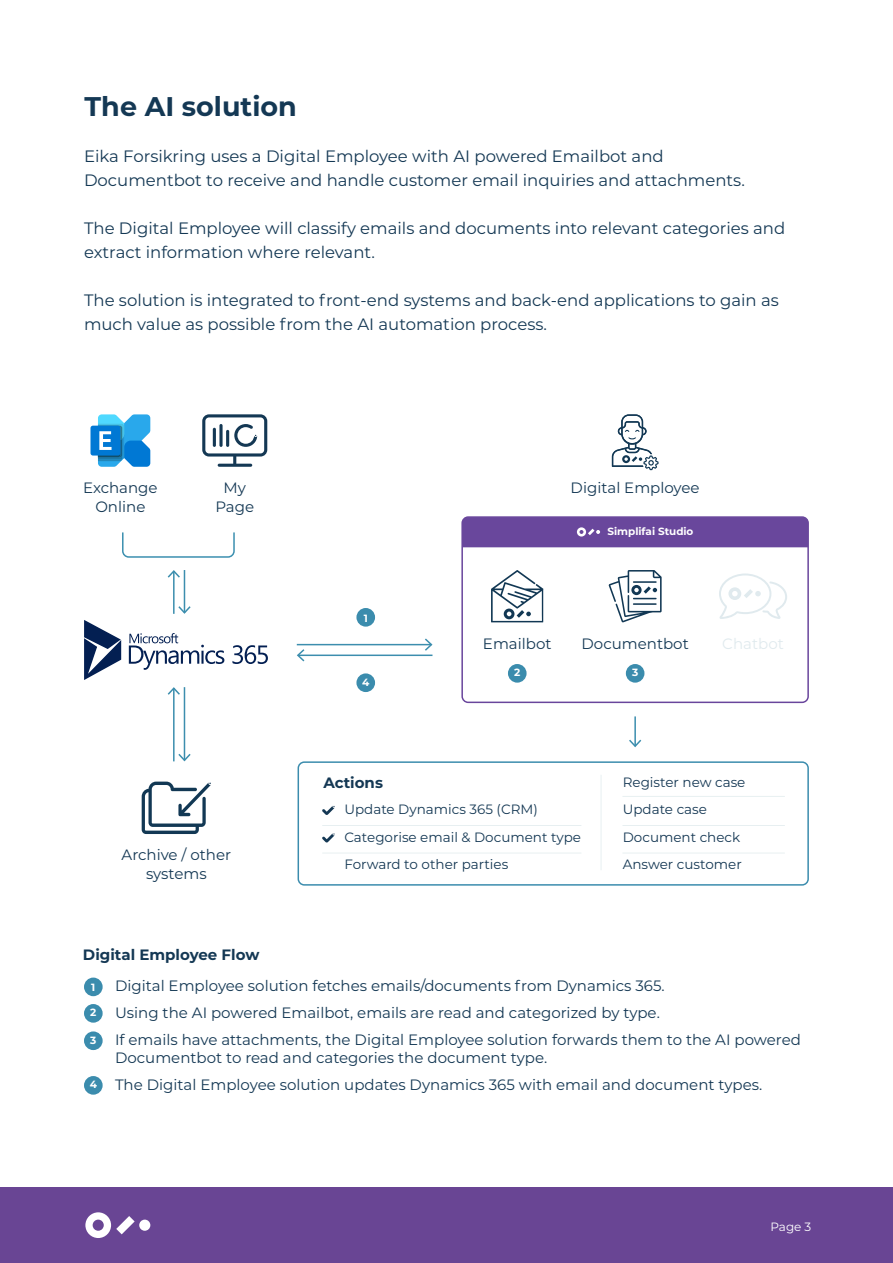
<style>
.page{position:relative;width:893px;height:1263px;background:#fff}
.page>*{position:absolute;margin:0;border:0;box-sizing:border-box;transform-origin:0 0}
.t1{font:700 27px "Montserrat";color:#143854}
.t2{font:16.5px/24px "Montserrat";color:#143854}
.t3{font:15px/27px "Montserrat";color:#143854;text-align:center}
.t4{font:700 15px "Montserrat";color:#143854}
.t5{font:15px "Montserrat";color:#e0eaee}
.t6{font:13.5px/27.6px "Montserrat";color:#143753}
.t7{font:13.5px "Montserrat";color:#143854}
.t8{font:12px "Montserrat";color:#fff}
.t9{font:700 10.5px "Montserrat";color:#fff}
.t10{font:700 10.35px "Montserrat";color:#fff}
</style>
<div class="page">
<div style="left:0;top:1187px;width:893px;height:76px;background:#694594"></div>
<div style="left:139px;top:1219px;width:11px;height:12px;background:#fff;border-radius:50%"></div>
<svg style="left:85px;top:1212px;width:50px;height:26px"></svg>
<div style="left:84px;top:977px;width:19px;height:19px;background:#3b8cad;border-radius:50%"></div>
<div style="left:84px;top:1004px;width:19px;height:19px;background:#3b8cad;border-radius:50%"></div>
<div style="left:84px;top:1031px;width:19px;height:19px;background:#3b8cad;border-radius:50%"></div>
<div style="left:84px;top:1076px;width:19px;height:19px;background:#3b8cad;border-radius:50%"></div>
<svg style="left:84px;top:620px;width:37px;height:60px"></svg>
<svg style="left:129px;top:633px;width:139px;height:37px"></svg>
<div style="left:90px;top:426px;width:30px;height:29px;background:#0078d4;border-radius:2px"></div>
<svg style="left:98px;top:414px;width:52px;height:53px"></svg>
<svg style="left:202px;top:414px;width:65px;height:53px"></svg>
<svg style="left:142px;top:782px;width:69px;height:52px"></svg>
<svg style="left:612px;top:414px;width:46px;height:56px"></svg>
<svg style="left:461px;top:516px;width:348px;height:187px"></svg>
<div style="left:462px;top:517px;width:346px;height:30px;background:#69479c"></div>
<svg style="left:298px;top:761px;width:511px;height:125px"></svg>
<hr style="left:322px;top:825px;width:259px;height:1px;background:#e0ebed">
<hr style="left:322px;top:853px;width:259px;height:1px;background:#e0ebed">
<hr style="left:622px;top:825px;width:163px;height:1px;background:#e0ebed">
<hr style="left:622px;top:796px;width:163px;height:1px;background:#e0ebed">
<hr style="left:601px;top:775px;width:1px;height:95px;background:#e0ebed">
<hr style="left:622px;top:853px;width:163px;height:1px;background:#e0ebed">
<div style="left:356px;top:608px;width:19px;height:19px;background:#3b8cad;border-radius:50%"></div>
<div style="left:356px;top:673px;width:19px;height:19px;background:#3b8cad;border-radius:50%"></div>
<div style="left:626px;top:664px;width:18px;height:19px;background:#3b8cad;border-radius:50%"></div>
<div style="left:508px;top:664px;width:19px;height:19px;background:#3b8cad;border-radius:50%"></div>
<svg style="left:322px;top:805px;width:13px;height:10px"></svg>
<svg style="left:322px;top:833px;width:13px;height:9px"></svg>
<svg style="left:491px;top:570px;width:52px;height:52px"></svg>
<svg style="left:608px;top:570px;width:54px;height:52px"></svg>
<svg style="left:719px;top:573px;width:68px;height:46px"></svg>
<hr style="left:173px;top:571px;width:2px;height:43px;background:#3c8eae">
<svg style="left:167px;top:570px;width:13px;height:9px"></svg>
<hr style="left:184px;top:570px;width:1px;height:43px;background:#3c8eae">
<svg style="left:178px;top:605px;width:13px;height:9px"></svg>
<hr style="left:173px;top:688px;width:2px;height:73px;background:#3c8eae">
<svg style="left:167px;top:687px;width:13px;height:9px"></svg>
<hr style="left:184px;top:687px;width:1px;height:73px;background:#3c8eae">
<svg style="left:178px;top:752px;width:13px;height:10px"></svg>
<hr style="left:297px;top:644px;width:134px;height:1px;background:#3c8eae">
<svg style="left:423px;top:638px;width:10px;height:13px"></svg>
<hr style="left:298px;top:654px;width:134px;height:2px;background:#3c8eae">
<svg style="left:297px;top:649px;width:9px;height:13px"></svg>
<hr style="left:634px;top:716px;width:2px;height:30px;background:#3c8eae">
<svg style="left:629px;top:738px;width:13px;height:10px"></svg>
<svg style="left:122px;top:532px;width:113px;height:26px"></svg>
<h1 class="t1" style="left:85px;top:87px;width:214px">The AI solution</h1>
<p class="t2" style="left:84px;top:144px;width:662px">Eika Forsikring uses a Digital Employee with AI powered Emailbot and<br>Documentbot to receive and handle customer email inquiries and attachments.</p>
<p class="t2" style="left:84px;top:216px;width:703px">The Digital Employee will classify emails and documents into relevant categories and extract information where relevant.</p>
<p class="t2" style="left:84px;top:288px;width:696px">The solution is integrated to front-end systems and back-end applications to gain as much value as possible from the AI automation process.</p>
<p class="t3" style="left:83px;top:477px;width:76px;line-height:19.5px">Exchange<br>Online</p>
<p class="t3" style="left:215px;top:477px;width:40px;line-height:19.5px">My<br>Page</p>
<p class="t3" style="left:571px;top:474px;width:131px">Digital Employee</p>
<p class="t9" style="left:364px;top:610px;width:6px">1</p>
<p class="t9" style="left:362px;top:674px;width:9px">4</p>
<p class="t10" style="left:607px;top:524px;width:87px">Simplifai Studio</p>
<p class="t3" style="left:483px;top:630px;width:70px">Emailbot</p>
<p class="t3" style="left:581px;top:630px;width:109px">Documentbot</p>
<p class="t5" style="left:722px;top:633px;width:63px">Chatbot</p>
<p class="t9" style="left:514px;top:665px;width:8px">2</p>
<p class="t9" style="left:632px;top:665px;width:8px">3</p>
<p class="t3" style="left:122px;top:844px;width:111px;line-height:19.5px">Archive / other systems</p>
<p class="t4" style="left:323px;top:772px;width:61px">Actions</p>
<p class="t7" style="left:344px;top:800px;width:195px">Update Dynamics 365 (CRM)</p>
<p class="t7" style="left:344px;top:828px;width:238px">Categorise email &amp; Document type</p>
<p class="t6" style="left:344px;top:850px;width:165px">Forward to other parties</p>
<p class="t6" style="left:623px;top:768px;width:124px">Register new case<br>Update case</p>
<p class="t6" style="left:623px;top:823px;width:120px">Document check<br>Answer customer</p>
<p class="t4" style="left:83px;top:944px;width:178px">Digital Employee Flow</p>
<p class="t9" style="left:91px;top:980px;width:6px">1</p>
<p class="t9" style="left:90px;top:1005px;width:8px">2</p>
<p class="t9" style="left:90px;top:1032px;width:8px">3</p>
<p class="t9" style="left:90px;top:1077px;width:9px">4</p>
<p class="t3" style="left:115px;top:972px;width:687px;text-align:left">Digital Employee solution fetches emails/documents from Dynamics 365.<br>Using the AI powered Emailbot, emails are read and categorized by type.<br>If emails have attachments, the Digital Employee solution forwards them to the AI powered</p>
<p class="t3" style="left:115px;top:1044px;width:649px;text-align:left">Documentbot to read and categories the document type.<br>The Digital Employee solution updates Dynamics 365 with email and document types.</p>
<p class="t8" style="left:770px;top:1218px;width:42px">Page 3</p>
</div>
